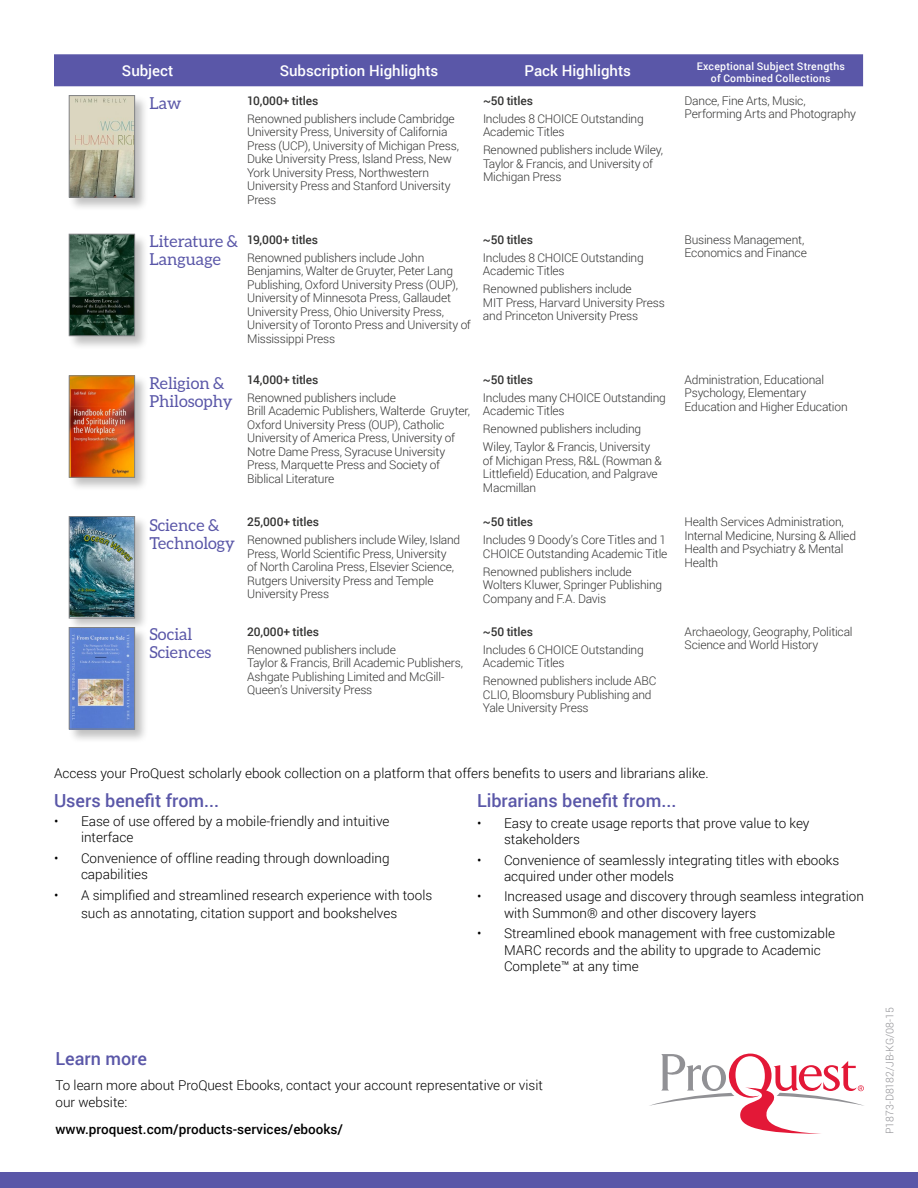
<style>
.page{position:relative;width:918px;height:1188px;background:#fff}
.page>*{position:absolute;margin:0;border:0;box-sizing:border-box;transform-origin:0 0}
.t1{font:500 18px "Roboto";color:#5a57a8}
.t2{font:16.5px/18px "Aleo";color:#5a57a8}
.t3{font:500 15px "Roboto";color:#fff}
.t4{font:300 13.5px/16.2px "Roboto";color:#000}
.t5{font:500 13.5px "Roboto";color:#000}
.t6{font:300 12px/13.5px "Roboto";letter-spacing:-.015em;color:#343433}
.t7{font:500 12px "Roboto";letter-spacing:-.01em;color:#343433}
.t8{font:500 10.5px/12px "Roboto";letter-spacing:.02em;color:#fff;text-align:center}
.t9{font:300 10.5px "Roboto";color:#919195}
</style>
<div class="page">
<div style="left:0;top:1173px;width:918px;height:15px;background:#5a57a8"></div>
<div style="left:54px;top:54px;width:809px;height:32px;background:#5a57a8"></div>
<div style="left:68px;top:233px;width:81px;height:117px;background:#000;opacity:.25"></div>
<img style="left:71px;top:236px;width:62px;height:98px">
<div style="left:69px;top:234px;width:66px;height:102px;border:1px solid #808285"></div>
<div style="left:68px;top:375px;width:81px;height:117px;background:#000;opacity:.25"></div>
<img style="left:71px;top:378px;width:62px;height:98px">
<div style="left:69px;top:376px;width:66px;height:102px;border:1px solid #808285"></div>
<div style="left:68px;top:516px;width:81px;height:117px;background:#000;opacity:.25"></div>
<img style="left:71px;top:518px;width:62px;height:98px">
<div style="left:69px;top:516px;width:66px;height:102px;border:1px solid #808285"></div>
<div style="left:68px;top:627px;width:81px;height:117px;background:#000;opacity:.25"></div>
<img style="left:71px;top:629px;width:62px;height:98px">
<div style="left:69px;top:627px;width:66px;height:102px;border:1px solid #808285"></div>
<div style="left:68px;top:95px;width:81px;height:117px;background:#000;opacity:.25"></div>
<img style="left:71px;top:97px;width:62px;height:98px">
<div style="left:69px;top:95px;width:66px;height:102px;border:1px solid #808285"></div>
<svg style="left:649px;top:1053px;width:215px;height:81px"></svg>
<p class="t3" style="left:122px;top:60px;width:53px">Subject</p>
<p class="t3" style="left:280px;top:60px;width:160px">Subscription Highlights</p>
<p class="t3" style="left:525px;top:60px;width:108px">Pack Highlights</p>
<p class="t8" style="left:697px;top:60px;width:150px">Exceptional Subject Strengths of Combined Collections</p>
<p class="t7" style="left:247px;top:92px;width:73px">10,000+ titles</p>
<p class="t6" style="left:247px;top:111px;width:213px">Renowned publishers include Cambridge University Press, University of California Press (UCP), University of Michigan Press, Duke University Press, Island Press, New York University Press, Northwestern University Press and Stanford University Press</p>
<p class="t7" style="left:483px;top:92px;width:52px">~50 titles</p>
<p class="t6" style="left:483px;top:111px;width:162px">Includes 8 CHOICE Outstanding<br>Academic Titles</p>
<p class="t6" style="left:483px;top:143px;width:182px">Renowned publishers include Wiley,<br>Taylor &amp; Francis, and University of<br>Michigan Press</p>
<p class="t6" style="left:685px;top:93px;width:173px">Dance, Fine Arts, Music,<br>Performing Arts and Photography</p>
<h2 class="t2" style="left:149px;top:94px;width:34px">Law</h2>
<h2 class="t2" style="left:149px;top:232px;width:91px">Literature &amp;<br>Language</h2>
<p class="t7" style="left:247px;top:231px;width:72px">19,000+ titles</p>
<p class="t6" style="left:247px;top:250px;width:225px">Renowned publishers include John Benjamins, Walter de Gruyter, Peter Lang Publishing, Oxford University Press (OUP), University of Minnesota Press, Gallaudet University Press, Ohio University Press, University of Toronto Press and University of Mississippi Press</p>
<p class="t7" style="left:483px;top:231px;width:52px">~50 titles</p>
<p class="t6" style="left:483px;top:250px;width:162px">Includes 8 CHOICE Outstanding<br>Academic Titles</p>
<p class="t6" style="left:483px;top:282px;width:183px">Renowned publishers include<br>MIT Press, Harvard University Press and Princeton University Press</p>
<p class="t6" style="left:685px;top:232px;width:124px">Business Management,<br>Economics and Finance</p>
<h2 class="t2" style="left:149px;top:374px;width:85px">Religion &amp;<br>Philosophy</h2>
<p class="t7" style="left:247px;top:371px;width:73px">14,000+ titles</p>
<p class="t6" style="left:247px;top:391px;width:224px">Renowned publishers include<br>Brill Academic Publishers, Walterde Gruyter, Oxford University Press (OUP), Catholic University of America Press, University of Notre Dame Press, Syracuse University Press, Marquette Press and Society of Biblical Literature</p>
<p class="t7" style="left:483px;top:371px;width:52px">~50 titles</p>
<p class="t6" style="left:483px;top:391px;width:184px">Includes many CHOICE Outstanding<br>Academic Titles</p>
<p class="t6" style="left:483px;top:420px;width:169px;line-height:18px">Renowned publishers including<br>Wiley, Taylor &amp; Francis, University</p>
<p class="t6" style="left:483px;top:454px;width:180px">of Michigan Press, R&amp;L (Rowman &amp;<br>Littlefield) Education, and Palgrave<br>Macmillan</p>
<p class="t6" style="left:685px;top:373px;width:165px">Administration, Educational<br>Psychology, Elementary<br>Education and Higher Education</p>
<h2 class="t2" style="left:149px;top:516px;width:87px">Science &amp;<br>Technology</h2>
<p class="t7" style="left:247px;top:513px;width:73px">25,000+ titles</p>
<p class="t6" style="left:247px;top:533px;width:215px">Renowned publishers include Wiley, Island Press, World Scientific Press, University<br>of North Carolina Press, Elsevier Science, Rutgers University Press and Temple University Press</p>
<p class="t7" style="left:483px;top:513px;width:52px">~50 titles</p>
<p class="t6" style="left:483px;top:533px;width:186px">Includes 9 Doody’s Core Titles and 1<br>CHOICE Outstanding Academic Title</p>
<p class="t6" style="left:483px;top:564px;width:181px">Renowned publishers include<br>Wolters Kluwer, Springer Publishing<br>Company and F.A. Davis</p>
<p class="t6" style="left:685px;top:515px;width:173px">Health Services Administration,<br>Internal Medicine, Nursing &amp; Allied<br>Health and Psychiatry &amp; Mental<br>Health</p>
<h2 class="t2" style="left:149px;top:625px;width:63px">Social<br>Sciences</h2>
<p class="t7" style="left:247px;top:623px;width:73px">20,000+ titles</p>
<p class="t6" style="left:247px;top:643px;width:217px">Renowned publishers include<br>Taylor &amp; Francis, Brill Academic Publishers, Ashgate Publishing Limited and McGill-Queen’s University Press</p>
<p class="t7" style="left:483px;top:623px;width:52px">~50 titles</p>
<p class="t6" style="left:483px;top:643px;width:162px">Includes 6 CHOICE Outstanding<br>Academic Titles</p>
<p class="t6" style="left:483px;top:674px;width:175px">Renowned publishers include ABC<br>CLIO, Bloomsbury Publishing and<br>Yale University Press</p>
<p class="t6" style="left:685px;top:625px;width:170px">Archaeology, Geography, Political<br>Science and World History</p>
<p class="t4" style="left:54px;top:764px;width:656px">Access your ProQuest scholarly ebook collection on a platform that offers benefits to users and librarians alike.</p>
<h1 class="t1" style="left:54px;top:788px;width:167px">Users benefit from...</h1>
<p class="t4" style="left:81px;top:813px;width:310px;text-indent:-27px">• Ease of use offered by a mobile-friendly and intuitive interface</p>
<p class="t4" style="left:81px;top:850px;width:310px;text-indent:-27px">• Convenience of offline reading through downloading capabilities</p>
<p class="t4" style="left:54px;top:886px;width:380px;line-height:18px;text-align:center">• A simplified and streamlined research experience with tools such as annotating, citation support and bookshelves</p>
<h1 class="t1" style="left:477px;top:788px;width:201px">Librarians benefit from...</h1>
<p class="t4" style="left:504px;top:814px;width:307px;text-indent:-27px">• Easy to create usage reports that prove value to key stakeholders</p>
<p class="t4" style="left:504px;top:851px;width:337px;text-indent:-27px">• Convenience of seamlessly integrating titles with ebooks acquired under other models</p>
<p class="t4" style="left:504px;top:888px;width:362px;text-indent:-27px">• Increased usage and discovery through seamless integration with Summon® and other discovery layers</p>
<p class="t4" style="left:504px;top:925px;width:333px;text-indent:-27px">• Streamlined ebook management with free customizable<br>MARC records and the ability to upgrade to Academic<br>Complete™ at any time</p>
<h1 class="t1" style="left:56px;top:1046px;width:93px">Learn more</h1>
<p class="t4" style="left:56px;top:1077px;width:489px">To learn more about ProQuest Ebooks, contact your account representative or visit our website:</p>
<p class="t5" style="left:56px;top:1119px;width:289px">www.proquest.com/products-services/ebooks/</p>
<p class="t9" style="left:883px;top:1134px;width:128px;rotate:-90deg">P1873-D8182/JB-KG/08-15</p>
</div>
